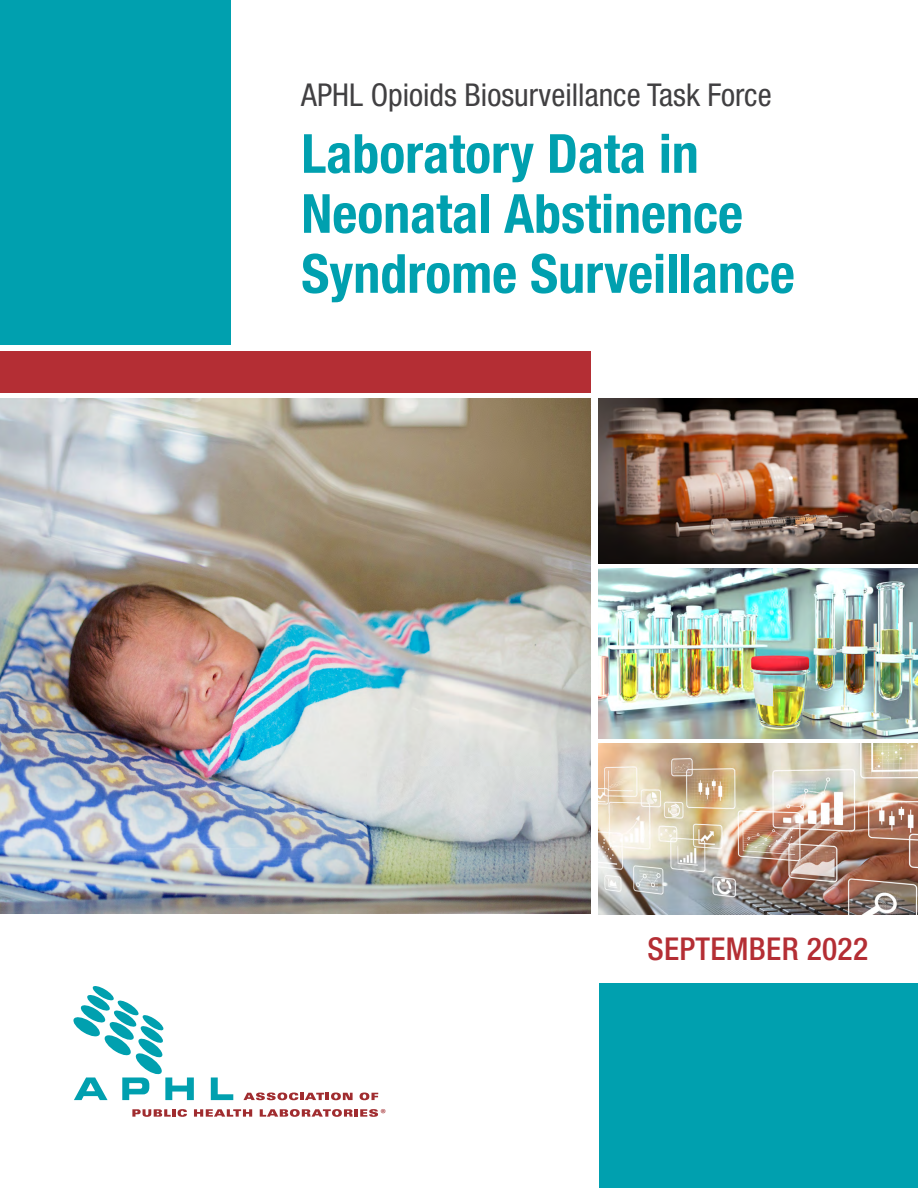
<style>
.page{position:relative;width:918px;height:1188px;background:#fff}
.page>*{position:absolute;margin:0;border:0;box-sizing:border-box;transform-origin:0 0}
.t1{font:700 condensed 54px/60px "Helvetica Neue LT Std";color:#00a0af}
.Subtitle{font:condensed 31.5px "Helvetica Neue LT Std";color:#414042}
.Date{font:500 condensed 31.5px "Helvetica Neue LT Std";letter-spacing:.01em;color:#b42e34}
.t2{font:13.2px "Myriad Pro";color:#a02c2f}
</style>
<div class="page">
<svg style="left:132px;top:1109px;width:55px;height:8px"></svg>
<svg style="left:194px;top:1109px;width:58px;height:8px"></svg>
<svg style="left:260px;top:1109px;width:118px;height:8px"></svg>
<svg style="left:243px;top:1093px;width:110px;height:7px"></svg>
<svg style="left:360px;top:1093px;width:18px;height:7px"></svg>
<svg style="left:211px;top:1078px;width:22px;height:22px"></svg>
<svg style="left:73px;top:986px;width:121px;height:114px"></svg>
<div style="left:0;top:351px;width:591px;height:42px;background:#b42e34"></div>
<img style="left:598px;top:568px;width:320px;height:171px">
<img style="left:598px;top:744px;width:320px;height:170px">
<img style="left:0;top:399px;width:591px;height:514px">
<div style="left:0;top:0;width:230px;height:345px;background:#00a0af"></div>
<div style="left:599px;top:984px;width:319px;height:204px;background:#00a0af"></div>
<img style="left:599px;top:399px;width:319px;height:164px">
<p class="Subtitle" style="left:301px;top:77px;width:472px">APHL Opioids Biosurveillance Task Force</p>
<p class="t1" style="left:301px;top:123px;width:495px">Laboratory Data in<br>Neonatal Abstinence<br>Syndrome Surveillance</p>
<p class="t2" style="left:381px;top:1105px;width:7px">®</p>
<p class="Date" style="left:647px;top:930px;width:222px">SEPTEMBER 2022</p>
</div>
